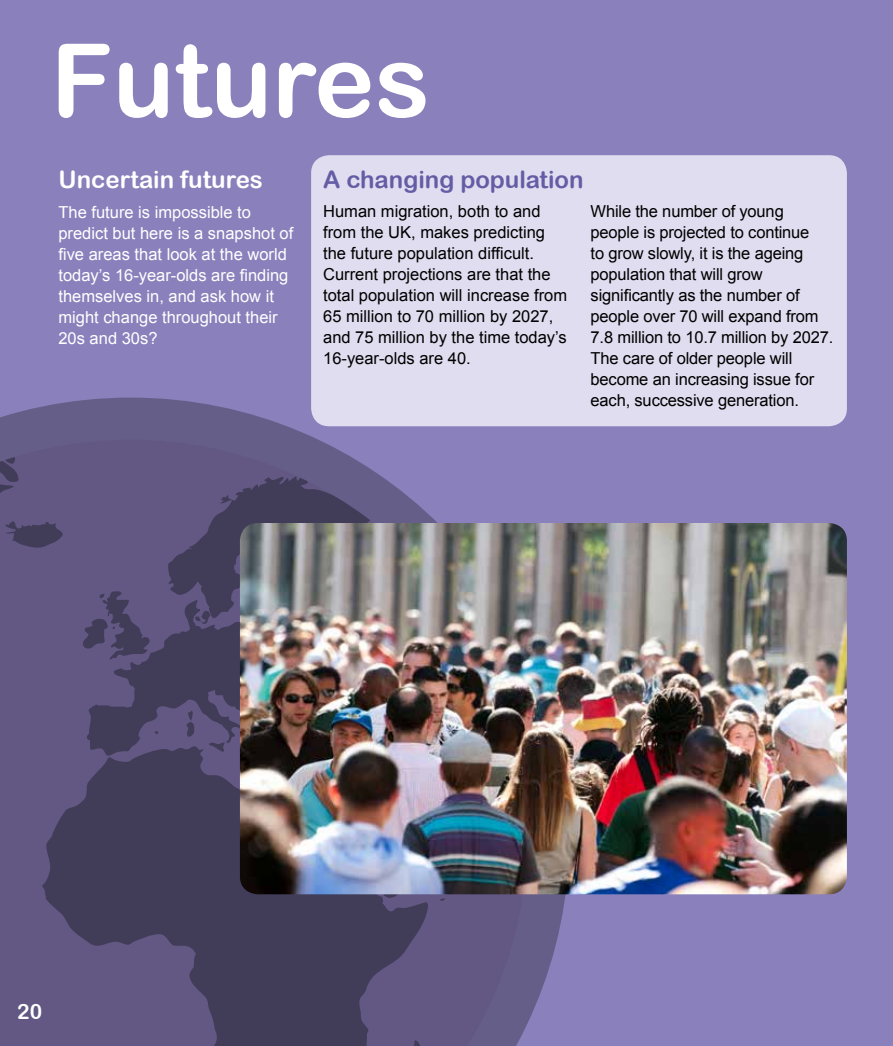
<style>
.page{position:relative;width:893px;height:1046px;background:#8a81bc}
.page>*{position:absolute;margin:0;border:0;box-sizing:border-box;transform-origin:0 0}
.t1{font:102px "Arial Rounded MT Bold";color:#fff}
.t2{font:24px "Arial Rounded MT Bold";color:#645ca5}
.t3{font:24px "Arial Rounded MT Bold";color:#fff}
.t4{font:21px "Arial Rounded MT Bold";color:#fff}
.t5{font:16.5px/21px "Arial";letter-spacing:-.01em;color:#000}
.t6{font:16.5px/21px "Arial";color:#fff}
</style>
<div class="page">
<div style="left:311px;top:155px;width:536px;height:271px;background:#dfddef;border-radius:18px"></div>
<svg style="left:0;top:398px;width:569px;height:626px"></svg>
<svg style="left:0;top:440px;width:527px;height:606px;fill:#635884"></svg>
<svg style="left:42px;top:476px;width:485px;height:570px;background:#544c71"></svg>
<svg style="left:83px;top:591px;width:67px;height:69px;background:#554d72"></svg>
<svg style="left:0;top:440px;width:63px;height:140px;background:#5e547e"></svg>
<svg style="left:209px;top:743px;width:16px;height:9px"></svg>
<svg style="left:186px;top:710px;width:9px;height:27px"></svg>
<svg style="left:154px;top:731px;width:4px;height:3px"></svg>
<svg style="left:195px;top:611px;width:15px;height:13px"></svg>
<svg style="left:440px;top:898px;width:5px;height:3px"></svg>
<img style="left:240px;top:523px;width:607px;height:371px">
<h1 class="t1" style="left:51px;top:20px;width:380px">Futures</h1>
<h2 class="t3" style="left:58px;top:166px;width:206px">Uncertain futures</h2>
<p class="t6" style="left:58px;top:202px;width:236px">The future is impossible to predict but here is a snapshot of five areas that look at the world today’s 16-year-olds are finding themselves in, and ask how it might change throughout their<br>20s and 30s?</p>
<p class="t5" style="left:323px;top:200px;width:245px">Human migration, both to and from the UK, makes predicting the future population difficult.<br>Current projections are that the total population will increase from<br>65 million to 70 million by 2027, and 75 million by the time today’s<br>16-year-olds are 40.</p>
<p class="t5" style="left:591px;top:201px;width:244px">While the number of young people is projected to continue<br>to grow slowly, it is the ageing population that will grow significantly as the number of people over 70 will expand from<br>7.8 million to 10.7 million by 2027.<br>The care of older people will become an increasing issue for each, successive generation.</p>
<h2 class="t2" style="left:323px;top:166px;width:262px">A changing population</h2>
<p class="t4" style="left:17px;top:999px;width:26px">20</p>
</div>
